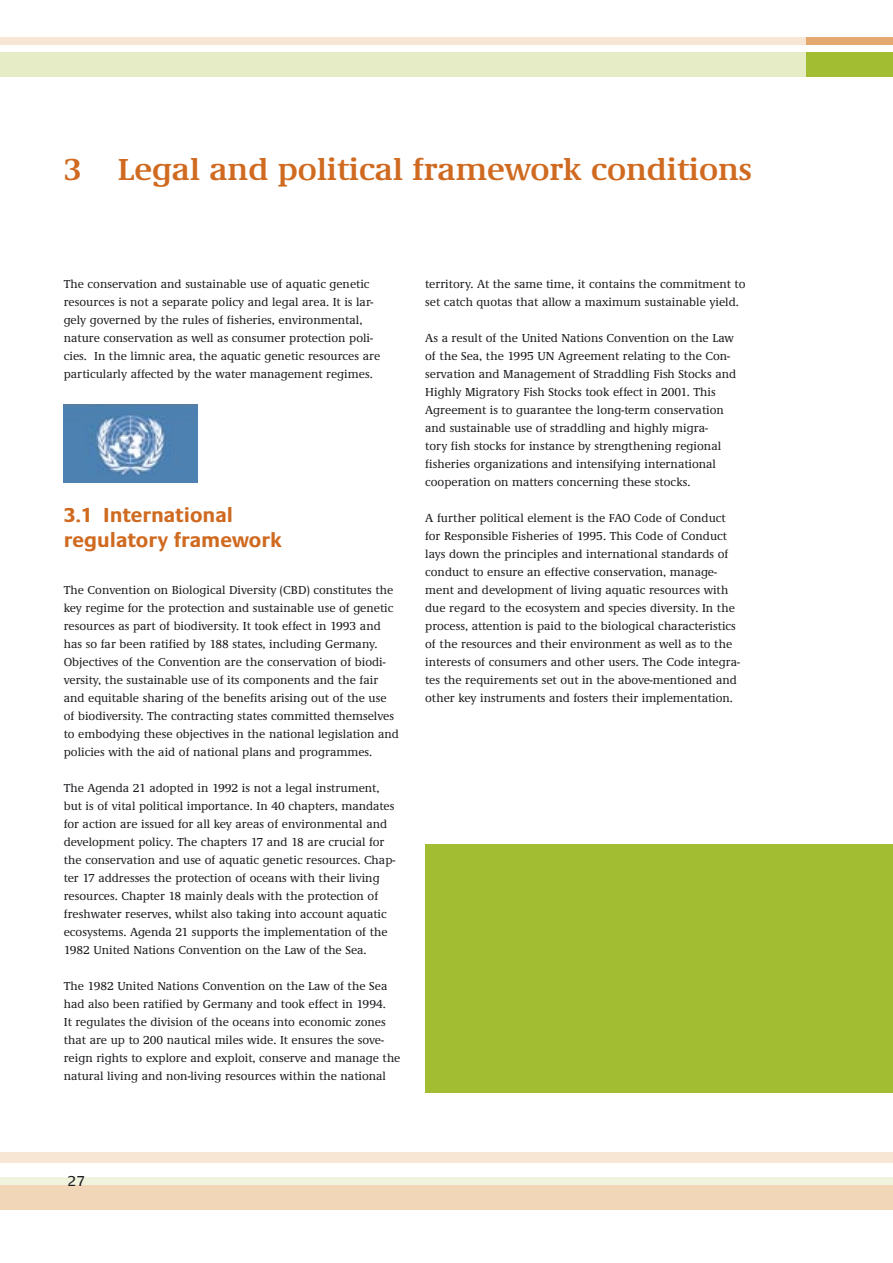
<style>
.page{position:relative;width:893px;height:1263px;background:#fff}
.page>*{position:absolute;margin:0;border:0;box-sizing:border-box;transform-origin:0 0}
.t1{font:600 31.5px "Demos EF";color:#cf6a20}
.t2{font:700 21px/25.2px "Praxis EF";color:#cf6a20}
.t3{font:15px "Praxis EF";color:#1f1d21}
.t4{font:500 12px/18px "Demos EF";color:#1f1d21}
</style>
<div class="page">
<div style="left:0;top:52px;width:893px;height:25px;background:#a2bd31"></div>
<div style="left:0;top:37px;width:893px;height:7px;background:#e2a870"></div>
<div style="left:0;top:52px;width:805px;height:25px;background:#e5ecc6"></div>
<div style="left:0;top:37px;width:805px;height:7px;background:#f7e6d3"></div>
<svg style="left:0;top:1209px;width:893px;height:1px"></svg>
<div style="left:0;top:1185px;width:893px;height:24px;background:#f1d6b7"></div>
<div style="left:0;top:1176px;width:893px;height:9px;background:#f0f4de"></div>
<div style="left:0;top:1152px;width:893px;height:11px;background:#f7e6d3"></div>
<img style="left:64px;top:404px;width:133px;height:79px">
<div style="left:425px;top:844px;width:468px;height:249px;background:#a2bd31"></div>
<h1 class="t1" style="left:64px;top:152px;width:690px">3 Legal and political framework conditions</h1>
<p class="t4" style="left:64px;top:275px;width:318px">The conservation and sustainable use of aquatic genetic resources is not a separate policy and legal area. It is lar&shy;gely governed by the rules of fisheries, environmental, nature conservation as well as consumer protection poli&shy;cies. In the limnic area, the aquatic genetic resources are particularly affected by the water management regimes.</p>
<h2 class="t2" style="left:64px;top:503px;width:220px">3.1 International regulatory framework</h2>
<p class="t4" style="left:64px;top:581px;width:337px">The Convention on Biological Diversity (CBD) constitutes the key regime for the protection and sustainable use of genetic resources as part of biodiversity. It took effect in 1993 and has so far been ratified by 188 states, including Germany.<br>Objectives of the Convention are the conservation of biodi&shy;versity, the sustainable use of its components and the fair and equitable sharing of the benefits arising out of the use of biodiversity. The contracting states committed themselves to embodying these objectives in the national legislation and policies with the aid of national plans and programmes.</p>
<p class="t4" style="left:64px;top:779px;width:333px">The Agenda 21 adopted in 1992 is not a legal instrument, but is of vital political importance. In 40 chapters, mandates for action are issued for all key areas of environmental and development policy. The chapters 17 and 18 are crucial for the conservation and use of aquatic genetic resources. Chap&shy;ter 17 addresses the protection of oceans with their living resources. Chapter 18 mainly deals with the protection of freshwater reserves, whilst also taking into account aquatic ecosystems. Agenda 21 supports the implementation of the 1982 United Nations Convention on the Law of the Sea.</p>
<p class="t4" style="left:64px;top:977px;width:338px">The 1982 United Nations Convention on the Law of the Sea had also been ratified by Germany and took effect in 1994.<br>It regulates the division of the oceans into economic zones that are up to 200 nautical miles wide. It ensures the sove&shy;reign rights to explore and exploit, conserve and manage the natural living and non-living resources within the national</p>
<p class="t4" style="left:425px;top:275px;width:322px">territory. At the same time, it contains the commitment to set catch quotas that allow a maximum sustainable yield.</p>
<p class="t4" style="left:425px;top:329px;width:313px">As a result of the United Nations Convention on the Law of the Sea, the 1995 UN Agreement relating to the Con&shy;servation and Management of Straddling Fish Stocks and Highly Migratory Fish Stocks took effect in 2001. This Agreement is to guarantee the long-term conservation and sustainable use of straddling and highly migra-<br>tory fish stocks for instance by strengthening regional fisheries organizations and intensifying international cooperation on matters concerning these stocks.</p>
<p class="t4" style="left:425px;top:509px;width:316px">A further political element is the FAO Code of Conduct for Responsible Fisheries of 1995. This Code of Conduct lays down the principles and international standards of conduct to ensure an effective conservation, manage&shy;ment and development of living aquatic resources with due regard to the ecosystem and species diversity. In the process, attention is paid to the biological characteristics of the resources and their environment as well as to the interests of consumers and other users. The Code integra&shy;tes the requirements set out in the above-mentioned and other key instruments and fosters their implementation.</p>
<p class="t3" style="left:68px;top:1173px;width:19px">27</p>
</div>
